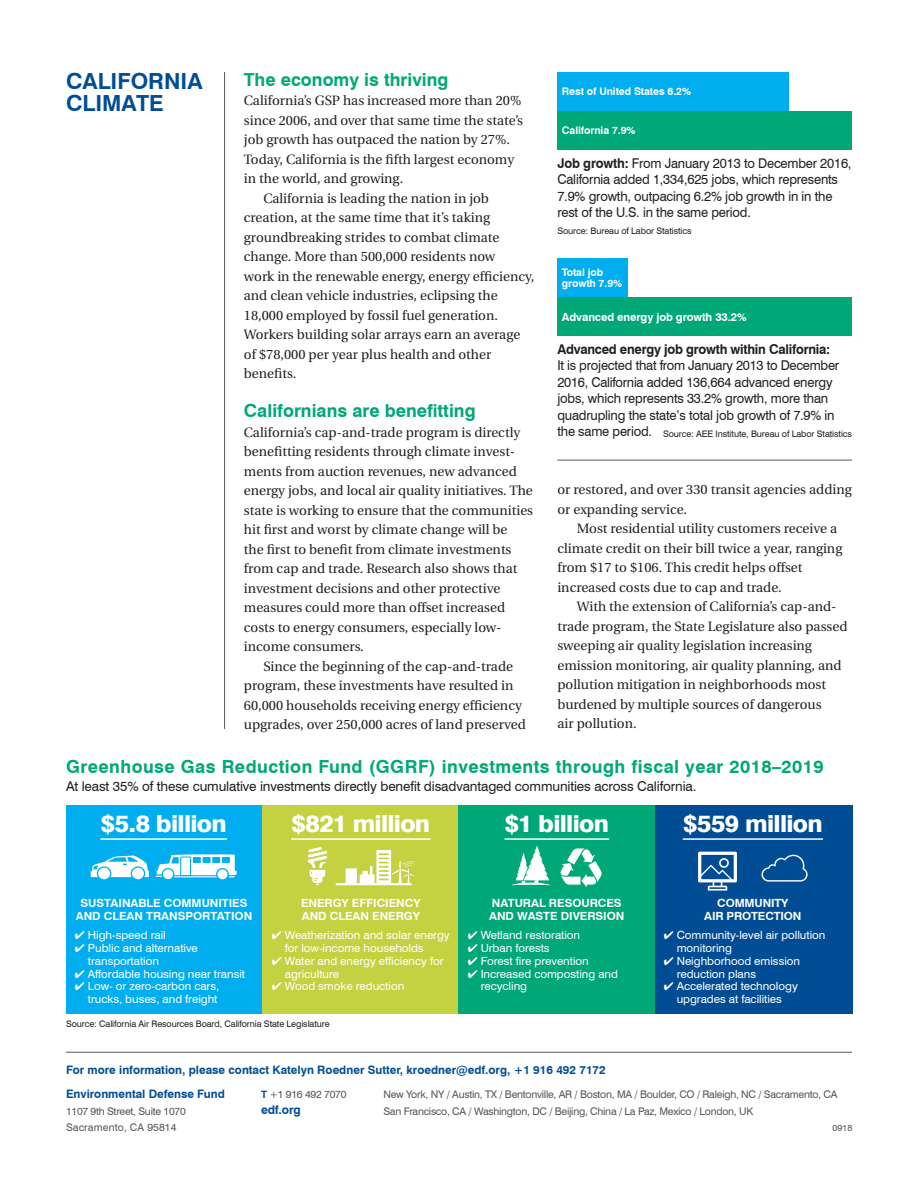
<style>
.page{position:relative;width:918px;height:1188px;background:#fff}
.page>*{position:absolute;margin:0;border:0;box-sizing:border-box;transform-origin:0 0}
.t1{font:800 23.55px "Swiss 721 BT";letter-spacing:-.03em;color:#fff}
.t2{font:700 22.2px/22.2px "Swiss 721 BT";color:#014d95}
.t3{font:700 18px "Swiss 721 BT";letter-spacing:.025em;color:#00a777}
.t4{font:700 18px "Swiss 721 BT";color:#00a777}
.t5{font:13.5px/19.5px "Utopia";color:#231f20}
.t6{font:13.5px/16.5px "Swiss 721 BT";letter-spacing:-.015em;color:#231f20;scale:.96 1}
.t7{font:13.5px "Swiss 721 BT";letter-spacing:-.015em;color:#231f20}
.t8{font:700 13.5px "Swiss 721 BT";letter-spacing:-.02em;color:#231f20;scale:.96 1}
.t9{font:700 12px "Swiss 721 BT";letter-spacing:-.01em;color:#014d95}
.t10{font:700 11.7px "Swiss 721 BT";color:#014d95}
.t11{font:11.25px/12.8px "Swiss 721 BT";letter-spacing:-.005em;color:#fff}
.t12{font:700 11.25px/12.8px "Swiss 721 BT";letter-spacing:-.005em;color:#fff;text-align:center}
.t13{font:10.5px/16.5px "Swiss 721 BT";letter-spacing:-.025em;color:#57585a}
.t14{font:700 10.5px/11.2px "Swiss 721 BT";letter-spacing:-.01em;color:#fff}
.t15{font:9px "Swiss 721 BT";letter-spacing:-.01em;color:#231f20}
.t16{font:9px "Swiss 721 BT";color:#57585a}
.s1{font-weight:700}
.s2{font-size:13.5px}
.s3{font-weight:700;font-size:10.2px;color:#014d95}
</style>
<div class="page">
<hr style="left:224px;top:72px;width:1px;height:657px;background:#57585a">
<hr style="left:557px;top:460px;width:295px;height:1px;background:#57585a">
<div style="left:557px;top:72px;width:232px;height:39px;background:#00aeef"></div>
<div style="left:557px;top:111px;width:295px;height:39px;background:#00a777"></div>
<div style="left:557px;top:258px;width:71px;height:39px;background:#00aeef"></div>
<div style="left:557px;top:297px;width:295px;height:39px;background:#00a777"></div>
<hr style="left:66px;top:1052px;width:786px;height:1px;background:#57585a">
<div style="left:66px;top:805px;width:197px;height:209px;background:#00aeef"></div>
<div style="left:263px;top:805px;width:196px;height:209px;background:#c4d241"></div>
<div style="left:459px;top:805px;width:196px;height:209px;background:#00a777"></div>
<hr style="left:100px;top:838px;width:127px;height:2px;background:#fff">
<hr style="left:291px;top:838px;width:139px;height:2px;background:#fff">
<hr style="left:505px;top:838px;width:104px;height:2px;background:#fff">
<svg style="left:91px;top:856px;width:58px;height:23px"></svg>
<svg style="left:156px;top:854px;width:81px;height:25px"></svg>
<svg style="left:308px;top:847px;width:19px;height:38px"></svg>
<svg style="left:336px;top:850px;width:79px;height:35px"></svg>
<svg style="left:512px;top:845px;width:38px;height:40px"></svg>
<svg style="left:560px;top:848px;width:42px;height:39px"></svg>
<div style="left:655px;top:805px;width:197px;height:209px;background:#014d95"></div>
<hr style="left:683px;top:838px;width:140px;height:2px;background:#fff">
<svg style="left:698px;top:852px;width:39px;height:39px"></svg>
<svg style="left:762px;top:855px;width:46px;height:27px"></svg>
<h2 class="t2" style="left:66px;top:70px;width:138px">CALIFORNIA<br>CLIMATE</h2>
<h3 class="t4" style="left:244px;top:68px;width:206px">The economy is thriving</h3>
<p class="t5" style="left:244px;top:91px;width:279px">California’s GSP has increased more than 20%</p>
<p class="t5" style="left:244px;top:111px;width:281px">since 2006, and over that same time the state’s</p>
<p class="t5" style="left:244px;top:130px;width:268px">job growth has outpaced the nation by 27%.</p>
<p class="t5" style="left:244px;top:150px;width:272px">Today, California is the fifth largest economy</p>
<p class="t5" style="left:244px;top:169px;width:161px">in the world, and growing.</p>
<p class="t5" style="left:263px;top:189px;width:227px">California is leading the nation in job</p>
<p class="t5" style="left:244px;top:208px;width:248px">creation, at the same time that it’s taking</p>
<p class="t5" style="left:244px;top:228px;width:257px">groundbreaking strides to combat climate</p>
<p class="t5" style="left:244px;top:247px;width:253px">change. More than 500,000 residents now</p>
<p class="t5" style="left:244px;top:267px;width:292px">work in the renewable energy, energy efficiency,</p>
<p class="t5" style="left:244px;top:286px;width:255px">and clean vehicle industries, eclipsing the</p>
<p class="t5" style="left:244px;top:306px;width:256px">18,000 employed by fossil fuel generation.</p>
<p class="t5" style="left:244px;top:325px;width:278px">Workers building solar arrays earn an average</p>
<p class="t5" style="left:244px;top:345px;width:249px">of $78,000 per year plus health and other</p>
<p class="t5" style="left:244px;top:364px;width:54px">benefits.</p>
<h3 class="t4" style="left:244px;top:400px;width:233px">Californians are benefitting</h3>
<p class="t5" style="left:244px;top:423px;width:291px">California’s cap-and-trade program is directly benefitting residents through climate invest&shy;ments from auction revenues, new advanced energy jobs, and local air quality initiatives. The state is working to ensure that the communities hit first and worst by climate change will be<br>the first to benefit from climate investments from cap and trade. Research also shows that investment decisions and other protective measures could more than offset increased costs to energy consumers, especially low&shy;income consumers.</p>
<p class="t5" style="left:244px;top:657px;width:284px;text-indent:19px">Since the beginning of the cap-and-trade program, these investments have resulted in 60,000 households receiving energy efficiency upgrades, over 250,000 acres of land preserved</p>
<p class="t14" style="left:562px;top:86px;width:131px">Rest of United States 6.2%</p>
<p class="t14" style="left:562px;top:125px;width:75px">California 7.9%</p>
<p class="t6" style="left:557px;top:155px;width:308px"><span class="s1">Job growth:</span> From January 2013 to December 2016, California added 1,334,625 jobs, which represents 7.9% growth, outpacing 6.2% job growth in in the rest of the U.S. in the same period.</p>
<p class="t15" style="left:557px;top:225px;width:136px">Source: Bureau of Labor Statistics</p>
<p class="t14" style="left:562px;top:266px;width:62px">Total job growth 7.9%</p>
<p class="t12" style="left:562px;top:310px;width:186px">Advanced energy job growth 33.2%</p>
<p class="t8" style="left:557px;top:341px;width:286px">Advanced energy job growth within California:</p>
<p class="t6" style="left:557px;top:357px;width:295px">It is projected that from January 2013 to December 2016, California added 136,664 advanced energy jobs, which represents 33.2% growth, more than quadrupling the state’s total job growth of 7.9% in</p>
<p class="t15" style="left:557px;top:428px;width:296px"><span class="s2">the same period.</span> Source: AEE Institute, Bureau of Labor Statistics</p>
<p class="t5" style="left:557px;top:480px;width:296px">or restored, and over 330 transit agencies adding or expanding service.</p>
<p class="t5" style="left:557px;top:519px;width:286px;text-indent:19px">Most residential utility customers receive a climate credit on their bill twice a year, ranging from $17 to $106. This credit helps offset increased costs due to cap and trade.</p>
<p class="t5" style="left:557px;top:597px;width:292px;text-indent:19px">With the extension of California’s cap-and&shy;trade program, the State Legislature also passed sweeping air quality legislation increasing emission monitoring, air quality planning, and pollution mitigation in neighborhoods most burdened by multiple sources of dangerous<br>air pollution.</p>
<h3 class="t3" style="left:66px;top:755px;width:759px">Greenhouse Gas Reduction Fund (GGRF) investments through fiscal year 2018–2019</h3>
<p class="t7" style="left:66px;top:778px;width:632px">At least 35% of these cumulative investments directly benefit disadvantaged communities across California.</p>
<h1 class="t1" style="left:101px;top:810px;width:128px">$5.8 billion</h1>
<h1 class="t1" style="left:292px;top:810px;width:140px">$821 million</h1>
<h1 class="t1" style="left:505px;top:810px;width:106px">$1 billion</h1>
<p class="t12" style="left:76px;top:897px;width:178px">SUSTAINABLE COMMUNITIES<br>AND CLEAN TRANSPORTATION</p>
<p class="t11" style="left:75px;top:929px;width:92px">✔ High-speed rail</p>
<p class="t11" style="left:88px;top:942px;width:112px;text-indent:-13px">✔ Public and alternative transportation</p>
<p class="t11" style="left:75px;top:967px;width:172px">✔ Affordable housing near transit</p>
<p class="t11" style="left:75px;top:980px;width:146px;text-align:right">✔ Low- or zero-carbon cars, trucks, buses, and freight</p>
<p class="t12" style="left:301px;top:897px;width:121px;text-align:left">ENERGY EFFICIENCY<br>AND CLEAN ENERGY</p>
<p class="t11" style="left:285px;top:929px;width:166px;text-indent:-13px">✔ Weatherization and solar energy for low-income households</p>
<p class="t11" style="left:285px;top:954px;width:160px;text-indent:-13px">✔ Water and energy efficiency for agriculture</p>
<p class="t11" style="left:272px;top:980px;width:134px">✔ Wood smoke reduction</p>
<p class="t15" style="left:66px;top:1018px;width:265px">Source: California Air Resources Board, California State Legislature</p>
<p class="t12" style="left:489px;top:897px;width:137px;text-align:left">NATURAL RESOURCES<br>AND WASTE DIVERSION</p>
<p class="t11" style="left:468px;top:929px;width:114px">✔ Wetland restoration</p>
<p class="t11" style="left:468px;top:942px;width:83px">✔ Urban forests</p>
<p class="t11" style="left:468px;top:954px;width:123px">✔ Forest fire prevention</p>
<p class="t11" style="left:481px;top:967px;width:139px;text-indent:-13px">✔ Increased composting and recycling</p>
<p class="t10" style="left:66px;top:1063px;width:541px">For more information, please contact Katelyn Roedner Sutter, kroedner@edf.org, +1 916 492 7172</p>
<h1 class="t1" style="left:683px;top:810px;width:141px">$559 million</h1>
<p class="t12" style="left:704px;top:897px;width:99px">COMMUNITY<br>AIR PROTECTION</p>
<p class="t11" style="left:677px;top:929px;width:150px;text-indent:-13px">✔ Community-level air pollution monitoring</p>
<p class="t11" style="left:677px;top:954px;width:125px;text-indent:-13px">✔ Neighborhood emission reduction plans</p>
<p class="t11" style="left:664px;top:980px;width:136px;text-align:center">✔ Accelerated technology upgrades at facilities</p>
<p class="t10" style="left:66px;top:1087px;width:160px">Environmental Defense Fund</p>
<p class="t13" style="left:66px;top:1103px;width:121px">1107 9th Street, Suite 1070<br>Sacramento, CA 95814</p>
<p class="t13" style="left:261px;top:1086px;width:87px"><span class="s3">T</span> +1 916 492 7070</p>
<p class="t9" style="left:261px;top:1103px;width:41px">edf.org</p>
<p class="t13" style="left:383px;top:1086px;width:456px">New York, NY / Austin, TX / Bentonville, AR / Boston, MA / Boulder, CO / Raleigh, NC / Sacramento, CA<br>San Francisco, CA / Washington, DC / Beijing, China / La Paz, Mexico / London, UK</p>
<p class="t16" style="left:833px;top:1122px;width:21px">0918</p>
</div>
